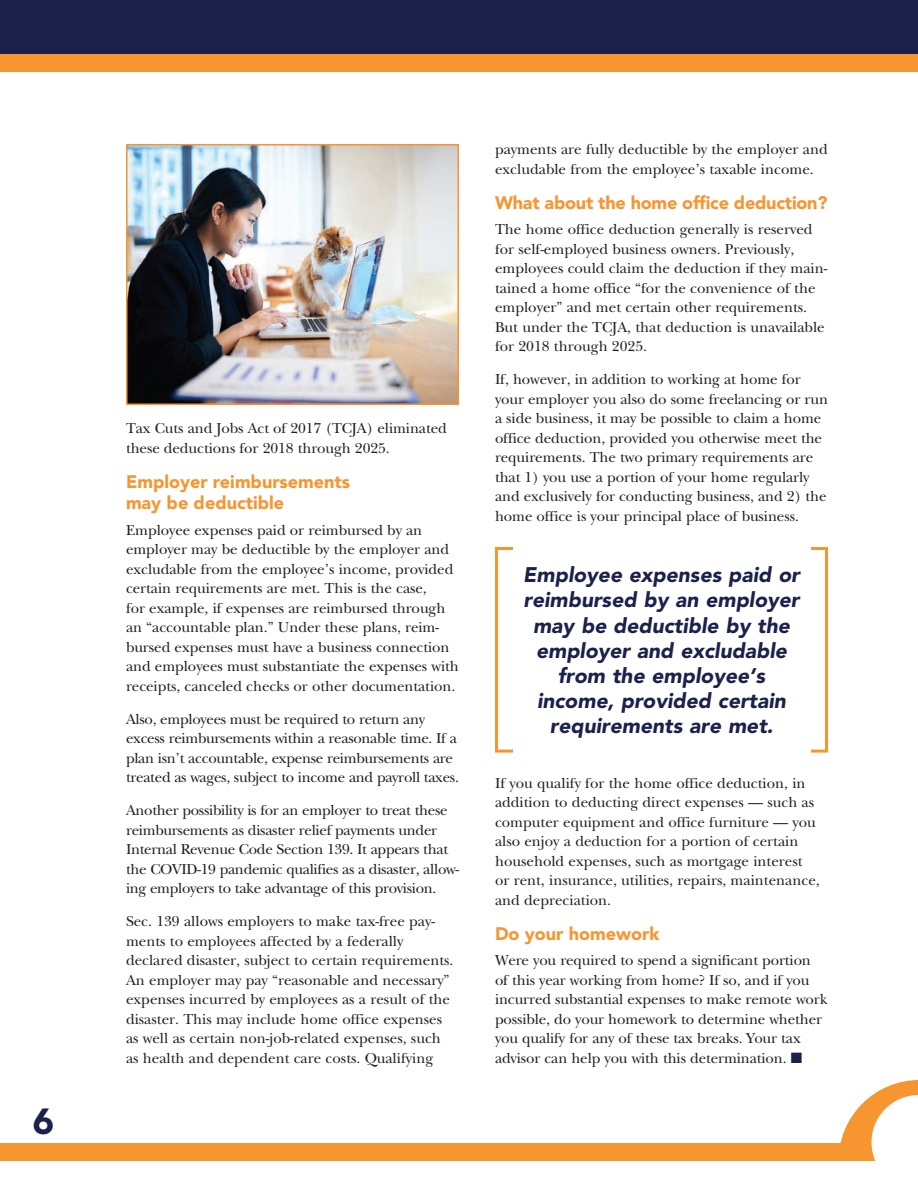
<style>
.page{position:relative;width:918px;height:1188px;background:#fff}
.page>*{position:absolute;margin:0;border:0;box-sizing:border-box;transform-origin:0 0}
.t1{font:900 36px "Avenir LT Std";color:#1c214c}
.t2{font:italic 900 21px/25.2px "Avenir LT Std";color:#1c214c;text-align:center}
.t3{font:900 18px/21.6px "Avenir LT Std";color:#f79530}
.t4{font:15px/19.5px "New Baskerville Std";letter-spacing:-.005em;color:#231f20}
.s1{color:#1c214c}
</style>
<div class="page">
<div style="left:0;top:0;width:918px;height:54px;background:#1c214c"></div>
<div style="left:0;top:54px;width:918px;height:18px;background:#f79530"></div>
<div style="left:0;top:1143px;width:918px;height:18px;background:#f79530"></div>
<svg style="left:840px;top:1080px;width:78px;height:81px"></svg>
<img style="left:129px;top:147px;width:327px;height:255px">
<div style="left:126px;top:144px;width:333px;height:261px;border:2px solid #f79530"></div>
<div style="left:495px;top:547px;width:333px;height:206px;border:3px solid #f79530"></div>
<div style="left:513px;top:546px;width:297px;height:8px;background:#fff"></div>
<div style="left:513px;top:747px;width:297px;height:7px;background:#fff"></div>
<h1 class="t1" style="left:33px;top:1100px;width:23px">6</h1>
<p class="t4" style="left:126px;top:419px;width:322px">Tax Cuts and Jobs Act of 2017 (TCJA) eliminated these deductions for 2018 through 2025.</p>
<p class="t3" style="left:126px;top:471px;width:226px">Employer reimbursements may be deductible</p>
<p class="t4" style="left:126px;top:520px;width:334px">Employee expenses paid or reimbursed by an employer may be deductible by the employer and excludable from the employee’s income, provided certain requirements are met. This is the case,<br>for example, if expenses are reimbursed through an “accountable plan.” Under these plans, reim&shy;bursed expenses must have a business connection and employees must substantiate the expenses with receipts, canceled checks or other documentation.</p>
<p class="t4" style="left:126px;top:709px;width:334px">Also, employees must be required to return any excess reimbursements within a reasonable time. If a plan isn’t accountable, expense reimbursements are treated as wages, subject to income and payroll taxes.</p>
<p class="t4" style="left:126px;top:801px;width:335px">Another possibility is for an employer to treat these reimbursements as disaster relief payments under Internal Revenue Code Section 139. It appears that the COVID-19 pandemic qualifies as a disaster, allow&shy;ing employers to take advantage of this provision.</p>
<p class="t4" style="left:126px;top:912px;width:329px">Sec. 139 allows employers to make tax-free pay&shy;ments to employees affected by a federally declared disaster, subject to certain requirements.<br>An employer may pay “reasonable and necessary” expenses incurred by employees as a result of the disaster. This may include home office expenses as well as certain non-job-related expenses, such as health and dependent care costs. Qualifying</p>
<p class="t4" style="left:495px;top:140px;width:334px">payments are fully deductible by the employer and excludable from the employee’s taxable income.</p>
<p class="t3" style="left:495px;top:192px;width:334px">What about the home office deduction?</p>
<p class="t4" style="left:495px;top:220px;width:334px">The home office deduction generally is reserved for self-employed business owners. Previously, employees could claim the deduction if they main&shy;tained a home office “for the convenience of the employer” and met certain other requirements.<br>But under the TCJA, that deduction is unavailable for 2018 through 2025.</p>
<p class="t4" style="left:495px;top:370px;width:334px">If, however, in addition to working at home for your employer you also do some freelancing or run a side business, it may be possible to claim a home office deduction, provided you otherwise meet the requirements. The two primary requirements are that 1) you use a portion of your home regularly and exclusively for conducting business, and 2) the home office is your principal place of business.</p>
<h2 class="t2" style="left:523px;top:562px;width:278px">Employee expenses paid or reimbursed by an employer may be deductible by the employer and excludable from the employee’s income, provided certain requirements are met.</h2>
<p class="t4" style="left:495px;top:773px;width:326px">If you qualify for the home office deduction, in addition to deducting direct expenses — such as computer equipment and office furniture — you also enjoy a deduction for a portion of certain household expenses, such as mortgage interest or rent, insurance, utilities, repairs, maintenance, and depreciation.</p>
<p class="t3" style="left:495px;top:923px;width:166px">Do your homework</p>
<p class="t4" style="left:495px;top:951px;width:334px">Were you required to spend a significant portion of this year working from home? If so, and if you incurred substantial expenses to make remote work possible, do your homework to determine whether you qualify for any of these tax breaks. Your tax advisor can help you with this determination. <span class="s1">■</span></p>
</div>
